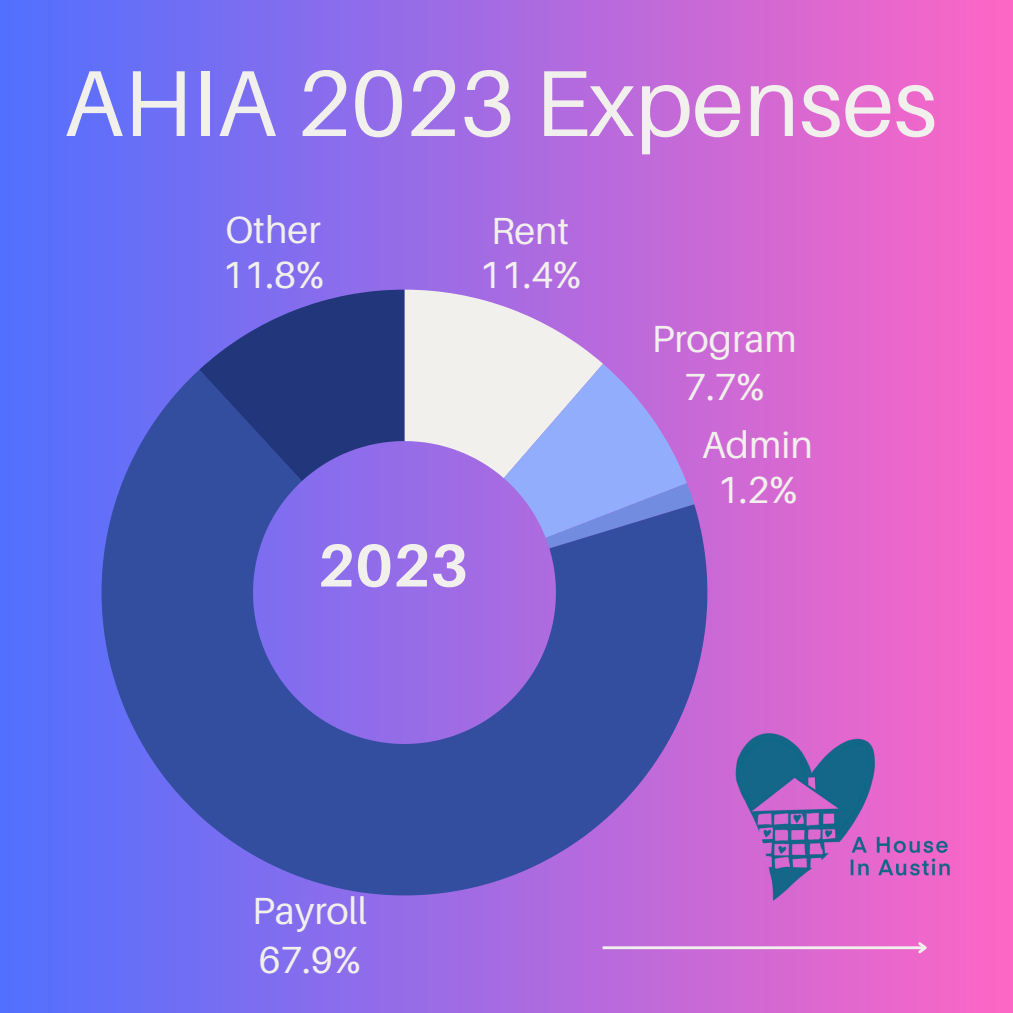
<style>
.page{position:relative;width:1013px;height:1013px;background:#fff}
.page>*{position:absolute;margin:0;border:0;box-sizing:border-box;transform-origin:0 0}
.t1{font:93.75px "Aileron";color:#f2f0ed}
.t2{font:700 60.25px "Aileron";color:#f2f0ed}
.t3{font:37.88px/45px "Aileron";color:#f2f0ed;text-align:center}
</style>
<div class="page">
<div style="left:0;top:0;width:1012px;height:1012px;background:linear-gradient(to right,#5170ff,#fd66c5)"></div>
<svg style="left:101px;top:370px;width:606px;height:525px;background:#5b5abe"></svg>
<svg style="left:199px;top:289px;width:495px;height:259px;background:#8880cc"></svg>
<hr style="left:602px;top:946px;width:323px;height:3px;background:#f2f0ed">
<svg style="left:915px;top:939px;width:15px;height:16px"></svg>
<img style="left:709px;top:657px;width:264px;height:263px">
<h1 class="t1" style="left:64px;top:45px;width:875px">AHIA 2023 Expenses</h1>
<p class="t3" style="left:222px;top:207px;width:104px;text-align:left">Other<br>11.8%</p>
<p class="t3" style="left:479px;top:208px;width:104px;line-height:43.9px">Rent<br>11.4%</p>
<p class="t2" style="left:317px;top:528px;width:152px">2023</p>
<p class="t3" style="left:652px;top:314px;width:146px;line-height:47.6px">Program<br>7.7%</p>
<p class="t3" style="left:701px;top:421px;width:113px">Admin<br>1.2%</p>
<p class="t3" style="left:252px;top:885px;width:116px;line-height:48.8px;text-align:left">Payroll<br>67.9%</p>
</div>
